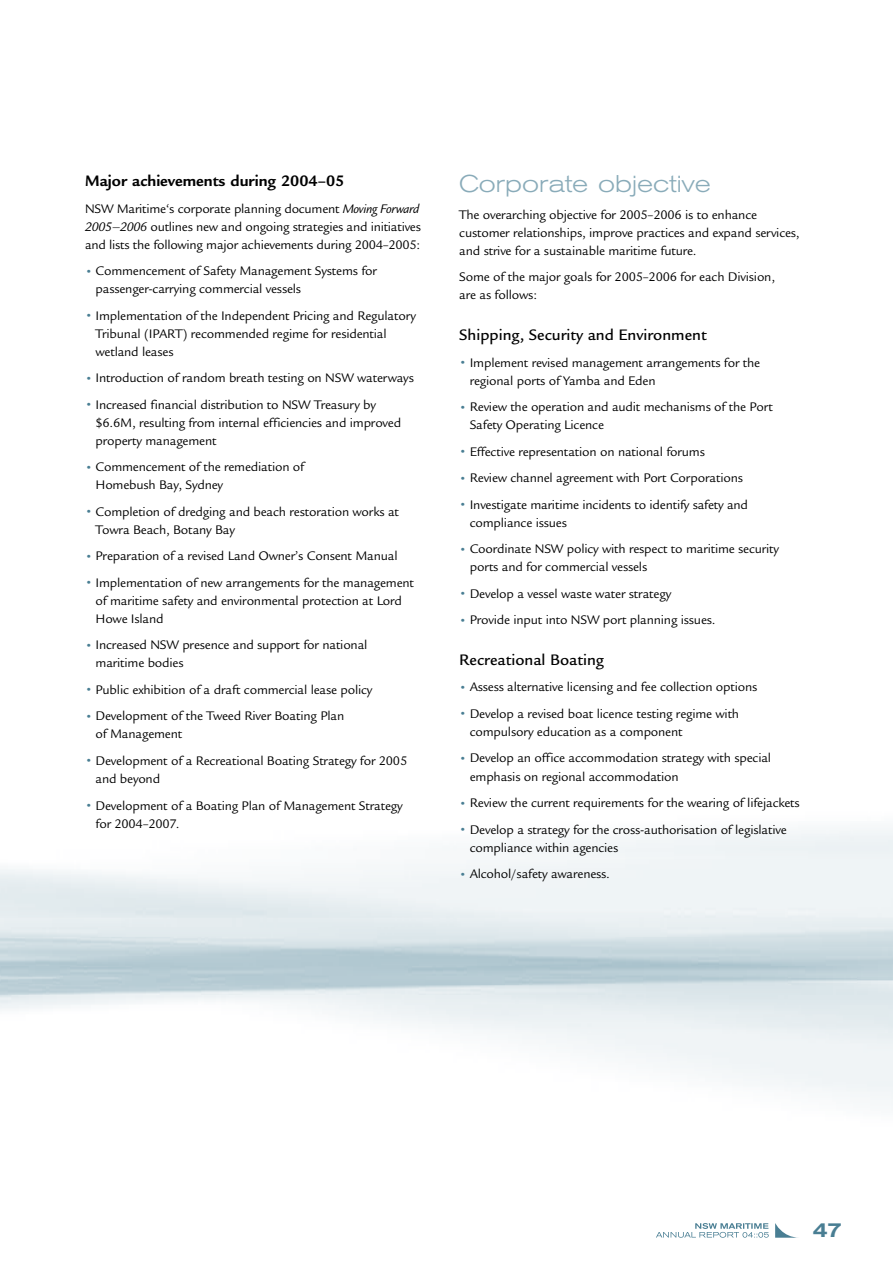
<style>
.page{position:relative;width:893px;height:1263px;background:#fff}
.page>*{position:absolute;margin:0;border:0;box-sizing:border-box;transform-origin:0 0}
.t1{font:300 expanded 24px "Akzidenz Grotesk BE";color:#89abb9}
.t2{font:500 expanded 21px "Akzidenz Grotesk BE";color:#497e93}
.t3{font:500 16.5px "Legacy Sans";color:#000}
.t4{font:700 16.5px "Legacy Sans";color:#000}
.t5{font:13.5px/18px "Legacy Sans";letter-spacing:-.015em;color:#000}
.s1{font-style:italic}
.s2{font-size:27px;color:#497e93}
</style>
<div class="page">
<svg style="left:775px;top:1223px;width:23px;height:15px"></svg>
<svg style="left:656px;top:1223px;width:113px;height:15px"></svg>
<p class="t4" style="left:85px;top:172px;width:261px">Major achievements during 2004–05</p>
<p class="t5" style="left:85px;top:200px;width:337px;text-align:justify">NSW Maritime‘s corporate planning document <span class="s1">Moving Forward 2005–2006</span> outlines new and ongoing strategies and initiatives and lists the following major achievements during 2004–2005:</p>
<p class="t5" style="left:96px;top:262px;width:283px;text-indent:-10px"><span class="s2">•</span> Commencement of Safety Management Systems for passenger-carrying commercial vessels</p>
<p class="t5" style="left:96px;top:307px;width:322px;text-indent:-10px"><span class="s2">•</span> Implementation of the Independent Pricing and Regulatory<br>Tribunal (IPART) recommended regime for residential wetland leases</p>
<p class="t5" style="left:85px;top:369px;width:330px"><span class="s2">•</span> Introduction of random breath testing on NSW waterways</p>
<p class="t5" style="left:96px;top:396px;width:307px;text-indent:-10px"><span class="s2">•</span> Increased financial distribution to NSW Treasury by $6.6M, resulting from internal efficiencies and improved property management</p>
<p class="t5" style="left:96px;top:458px;width:210px;text-indent:-10px"><span class="s2">•</span> Commencement of the remediation of<br>Homebush Bay, Sydney</p>
<p class="t5" style="left:96px;top:503px;width:305px;text-indent:-10px"><span class="s2">•</span> Completion of dredging and beach restoration works at<br>Towra Beach, Botany Bay</p>
<p class="t5" style="left:85px;top:547px;width:314px"><span class="s2">•</span> Preparation of a revised Land Owner’s Consent Manual</p>
<p class="t5" style="left:96px;top:574px;width:320px;text-indent:-10px"><span class="s2">•</span> Implementation of new arrangements for the management of maritime safety and environmental protection at Lord<br>Howe Island</p>
<p class="t5" style="left:96px;top:636px;width:273px;text-indent:-10px"><span class="s2">•</span> Increased NSW presence and support for national maritime bodies</p>
<p class="t5" style="left:85px;top:681px;width:289px"><span class="s2">•</span> Public exhibition of a draft commercial lease policy</p>
<p class="t5" style="left:96px;top:707px;width:250px;text-indent:-10px"><span class="s2">•</span> Development of the Tweed River Boating Plan of Management</p>
<p class="t5" style="left:96px;top:752px;width:313px;text-indent:-10px"><span class="s2">•</span> Development of a Recreational Boating Strategy for 2005 and beyond</p>
<p class="t5" style="left:96px;top:796px;width:309px;text-indent:-10px"><span class="s2">•</span> Development of a Boating Plan of Management Strategy for 2004–2007.</p>
<h1 class="t1" style="left:459px;top:170px;width:253px">Corporate objective</h1>
<p class="t5" style="left:459px;top:206px;width:342px">The overarching objective for 2005–2006 is to enhance customer relationships, improve practices and expand services, and strive for a sustainable maritime future.</p>
<p class="t5" style="left:459px;top:268px;width:317px">Some of the major goals for 2005–2006 for each Division, are as follows:</p>
<p class="t3" style="left:459px;top:326px;width:249px">Shipping, Security and Environment</p>
<p class="t5" style="left:470px;top:353px;width:292px;text-indent:-10px"><span class="s2">•</span> Implement revised management arrangements for the regional ports of Yamba and Eden</p>
<p class="t5" style="left:470px;top:398px;width:305px;text-indent:-10px"><span class="s2">•</span> Review the operation and audit mechanisms of the Port<br>Safety Operating Licence</p>
<p class="t5" style="left:459px;top:442px;width:247px"><span class="s2">•</span> Effective representation on national forums</p>
<p class="t5" style="left:459px;top:469px;width:285px"><span class="s2">•</span> Review channel agreement with Port Corporations</p>
<p class="t5" style="left:470px;top:496px;width:280px;text-indent:-10px"><span class="s2">•</span> Investigate maritime incidents to identify safety and compliance issues</p>
<p class="t5" style="left:470px;top:540px;width:311px;text-indent:-10px"><span class="s2">•</span> Coordinate NSW policy with respect to maritime security ports and for commercial vessels</p>
<p class="t5" style="left:459px;top:585px;width:213px"><span class="s2">•</span> Develop a vessel waste water strategy</p>
<p class="t5" style="left:459px;top:611px;width:258px"><span class="s2">•</span> Provide input into NSW port planning issues.</p>
<p class="t3" style="left:459px;top:650px;width:146px">Recreational Boating</p>
<p class="t5" style="left:459px;top:678px;width:300px"><span class="s2">•</span> Assess alternative licensing and fee collection options</p>
<p class="t5" style="left:470px;top:705px;width:271px;text-indent:-10px"><span class="s2">•</span> Develop a revised boat licence testing regime with compulsory education as a component</p>
<p class="t5" style="left:470px;top:749px;width:303px;text-indent:-10px"><span class="s2">•</span> Develop an office accommodation strategy with special emphasis on regional accommodation</p>
<p class="t5" style="left:459px;top:794px;width:342px"><span class="s2">•</span> Review the current requirements for the wearing of lifejackets</p>
<p class="t5" style="left:470px;top:820px;width:318px;text-indent:-10px"><span class="s2">•</span> Develop a strategy for the cross-authorisation of legislative compliance within agencies</p>
<p class="t5" style="left:459px;top:865px;width:152px"><span class="s2">•</span> Alcohol/safety awareness.</p>
<h2 class="t2" style="left:812px;top:1218px;width:15px">47</h2>
</div>
